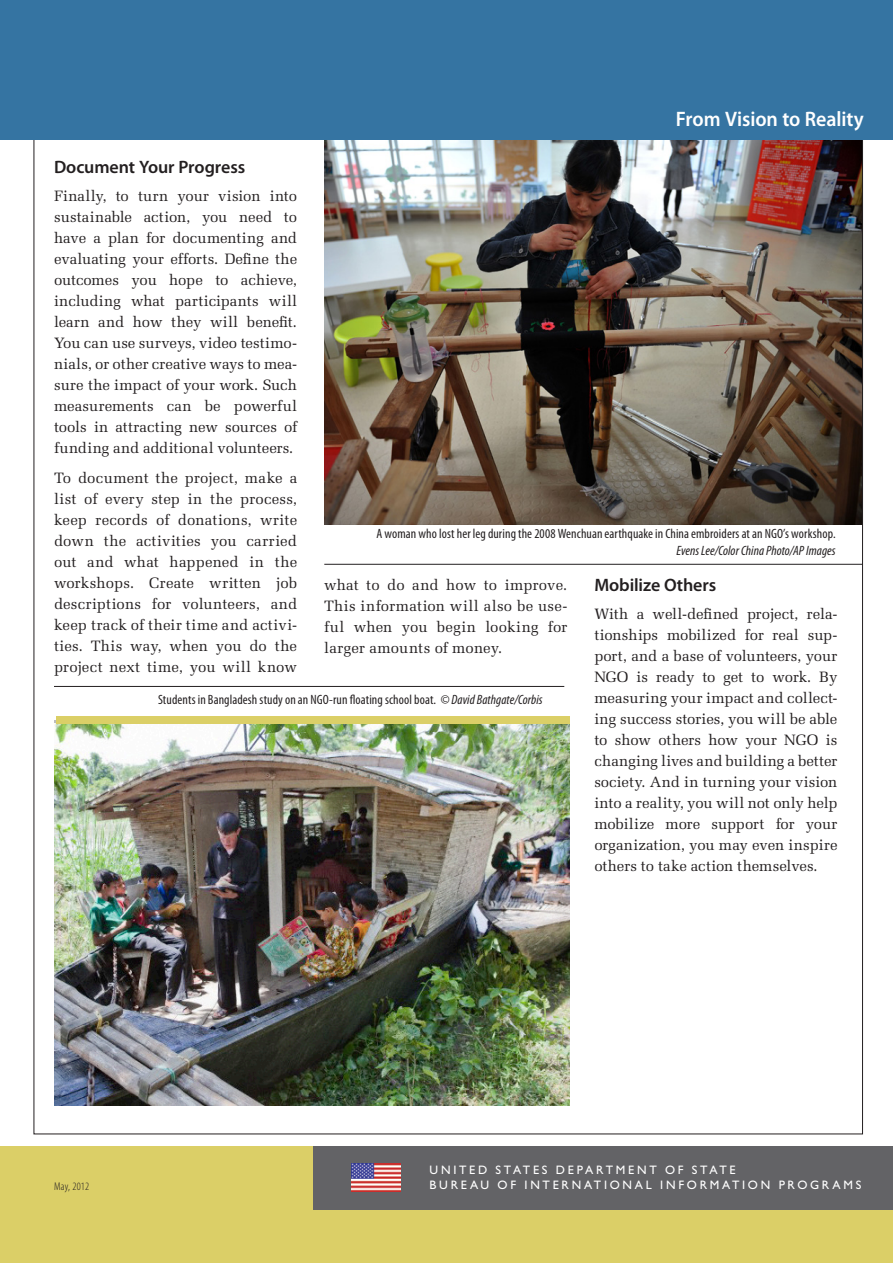
<style>
.page{position:relative;width:893px;height:1263px;background:#fff}
.page>*{position:absolute;margin:0;border:0;box-sizing:border-box;transform-origin:0 0}
.title_back_page{font:600 21px "Myriad Pro";letter-spacing:-.005em;color:#fff;scale:.95 1}
.subhead{font:600 18px "Myriad Pro";letter-spacing:-.005em;color:#231f20}
.text{font:15px/21px "Melior LT Std";letter-spacing:.005em;color:#231f20;text-align:justify}
.caption_below_2_of_3{font:condensed 13.5px/17.2px "Myriad Pro";letter-spacing:.005em;color:#231f20;text-align:right}
.caption_above_RIGHT{font:condensed 13.5px "Myriad Pro";letter-spacing:.01em;color:#231f20}
.first_text_paragraph{font:12.3px "Gill Sans Std";letter-spacing:.22em;color:#fff}
.caption_below_1_of_2{font:300 condensed 11.25px "Myriad Pro";letter-spacing:.025em;color:#231f20}
.s1{font-style:italic}
</style>
<div class="page">
<img style="left:324px;top:139px;width:537px;height:385px">
<div style="left:0;top:0;width:893px;height:139px;background:#3574a2"></div>
<hr style="left:324px;top:564px;width:539px;height:1px;background:#231f20">
<div style="left:0;top:1146px;width:893px;height:117px;background:#dbcf67"></div>
<div style="left:313px;top:1146px;width:580px;height:63px;background:#636366"></div>
<img style="left:351px;top:1164px;width:49px;height:28px">
<img style="left:54px;top:723px;width:516px;height:383px">
<hr style="left:54px;top:686px;width:510px;height:1px;background:#231f20">
<div style="left:56px;top:716px;width:514px;height:7px;background:#dbcf67"></div>
<p class="title_back_page" style="left:676px;top:105px;width:200px">From Vision to Reality</p>
<p class="subhead" style="left:54px;top:156px;width:193px">Document Your Progress</p>
<p class="text" style="left:54px;top:185px;width:245px">Finally, to turn your vision into sustainable action, you need to have a plan for documenting and evaluating your efforts. Define the outcomes you hope to achieve, including what participants will learn and how they will benefit.<br>You can use surveys, video testimo&shy;nials, or other creative ways to mea&shy;sure the impact of your work. Such measurements can be powerful tools in attracting new sources of funding and additional volunteers.</p>
<p class="text" style="left:54px;top:467px;width:245px">To document the project, make a list of every step in the process, keep records of donations, write down the activities you carried out and what happened in the workshops. Create written job descriptions for volunteers, and keep track of their time and activi&shy;ties. This way, when you do the project next time, you will know</p>
<p class="caption_below_2_of_3" style="left:376px;top:525px;width:461px">A woman who lost her leg during the 2008 Wenchuan earthquake in China embroiders at an NGO’s workshop.<br><span class="s1">Evens Lee/Color China Photo/AP Images</span></p>
<p class="text" style="left:324px;top:574px;width:245px">what to do and how to improve.<br>This information will also be use&shy;ful when you begin looking for larger amounts of money.</p>
<p class="subhead" style="left:594px;top:573px;width:124px">Mobilize Others</p>
<p class="text" style="left:594px;top:603px;width:245px">With a well-defined project, rela&shy;tionships mobilized for real sup&shy;port, and a base of volunteers, your NGO is ready to get to work. By measuring your impact and collect&shy;ing success stories, you will be able to show others how your NGO is changing lives and building a better society. And in turning your vision into a reality, you will not only help mobilize more support for your organization, you may even inspire others to take action themselves.</p>
<p class="caption_above_RIGHT" style="left:158px;top:691px;width:386px">Students in Bangladesh study on an NGO-run floating school boat. <span class="s1">© David Bathgate/Corbis</span></p>
<p class="first_text_paragraph" style="left:429px;top:1163px;width:308px">UNITED STATES DEPARTMENT OF STATE</p>
<p class="caption_below_1_of_2" style="left:54px;top:1180px;width:37px">May, 2012</p>
<p class="first_text_paragraph" style="left:429px;top:1178px;width:434px">BUREAU OF INTERNATIONAL INFORMATION PROGRAMS</p>
</div>
